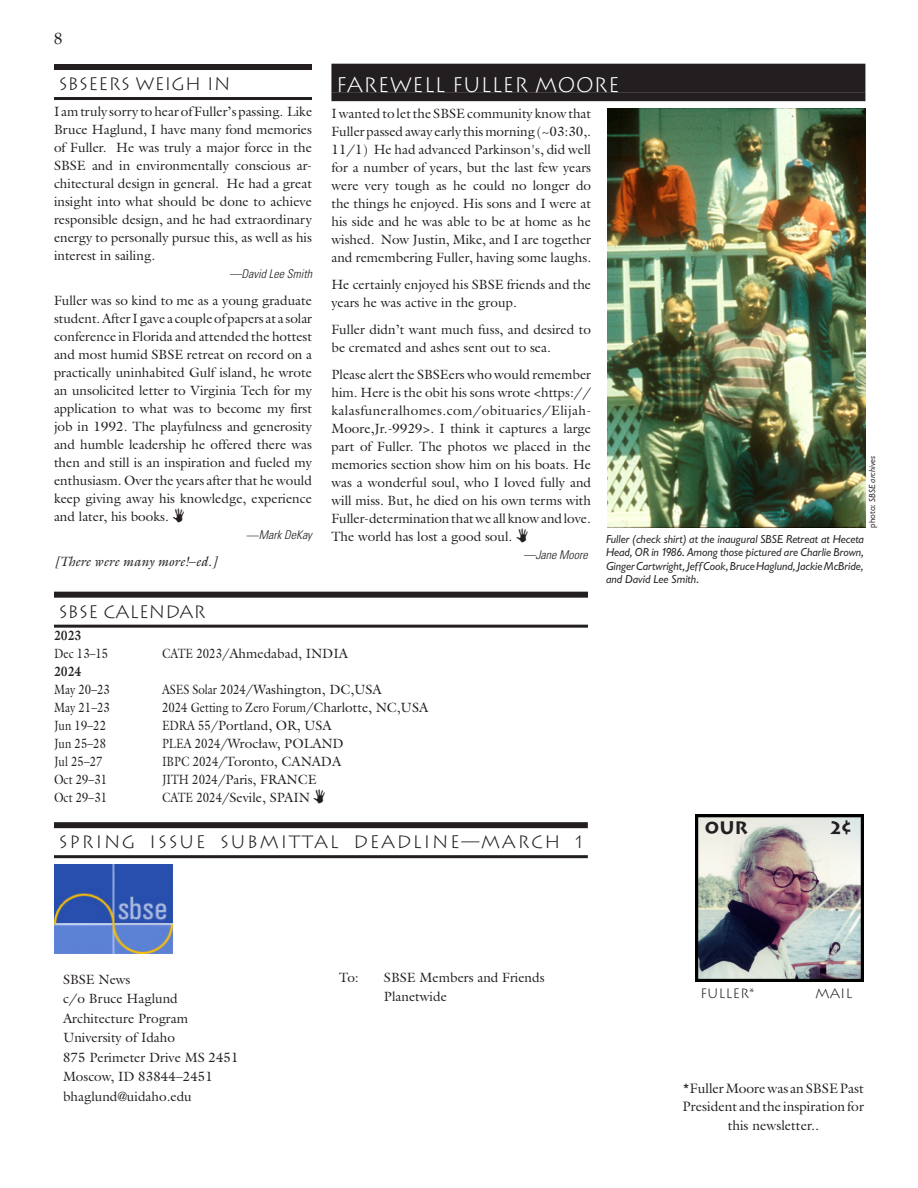
<style>
.page{position:relative;width:918px;height:1188px;background:#fff}
.page>*{position:absolute;margin:0;border:0;box-sizing:border-box;transform-origin:0 0}
.t1{font:300 21px "Lithos";color:#fff}
.sidetitle{font:300 18px "Lithos";letter-spacing:.08em;color:#231f20}
.sidetitle-2{font:300 18px "Lithos";color:#231f20}
.two_cents{font:700 18px "Lithos";color:#231f20}
.t2{font:16.5px "Palatino Linotype";color:#231f20}
.ednote{font:13.8px/18.3px "Galliard";color:#231f20;text-align:center}
.text{font:13.5px/18px "Galliard";color:#231f20;text-align:justify}
.calendar{font:13.5px "Galliard";color:#231f20;scale:.85 1}
.Address{font:13.5px "Galliard";color:#231f20}
.ednote-2{font:italic 13.5px "Galliard";color:#231f20}
.two_cents-2{font:300 13.5px "Lithos";color:#231f20}
.calendar-2{font:700 13.5px "Galliard";color:#231f20;scale:.85 1}
.t3{font:12px/13.5px "Classical Sans Reg Ita DTC";letter-spacing:-.005em;color:#231f20;text-align:justify}
.source{font:italic 300 condensed 12px "Univers";color:#231f20}
.credits{font:9px "Classical Sans Reg Ita DTC";color:#231f20}
.s1{font-family:"Galliard";font-weight:400;font-style:normal;font-stretch:normal}
.s2{font-style:normal}
.s3{font-family:"Classical Sans Regular DTC"}
</style>
<div class="page">
<img style="left:54px;top:864px;width:119px;height:90px">
<div style="left:54px;top:822px;width:534px;height:6px;background:#231f20"></div>
<hr style="left:54px;top:855px;width:534px;height:3px;background:#231f20">
<div style="left:54px;top:592px;width:534px;height:6px;background:#231f20"></div>
<hr style="left:54px;top:625px;width:534px;height:3px;background:#231f20">
<div style="left:331px;top:64px;width:534px;height:28px;background:#231f20"></div>
<div style="left:331px;top:92px;width:534px;height:9px;background:#231f20"></div>
<div style="left:54px;top:64px;width:258px;height:6px;background:#231f20"></div>
<hr style="left:54px;top:97px;width:258px;height:3px;background:#231f20">
<img style="left:696px;top:814px;width:168px;height:168px">
<img style="left:607px;top:108px;width:258px;height:420px">
<p class="t2" style="left:54px;top:27px;width:10px">8</p>
<p class="sidetitle-2" style="left:58px;top:74px;width:173px">SBSEERS WEIGH IN</p>
<p class="text" style="left:54px;top:102px;width:260px">I am truly sorry to hear of Fuller’s passing. Like Bruce Haglund, I have many fond memories of Fuller. He was truly a major force in the SBSE and in environmentally conscious ar&shy;chitectural design in general. He had a great insight into what should be done to achieve responsible design, and he had extraordinary energy to personally pursue this, as well as his interest in sailing.</p>
<p class="source" style="left:229px;top:266px;width:84px">—David Lee Smith</p>
<p class="text" style="left:54px;top:291px;width:260px">Fuller was so kind to me as a young graduate student. After I gave a couple of papers at a solar conference in Florida and attended the hottest and most humid SBSE retreat on record on a practically uninhabited Gulf island, he wrote an unsolicited letter to Virginia Tech for my application to what was to become my first job in 1992. The playfulness and generosity and humble leadership he offered there was then and still is an inspiration and fueled my enthusiasm. Over the years after that he would keep giving away his knowledge, experience and later, his books.</p>
<p class="source" style="left:247px;top:527px;width:67px"><span class="s1">—</span>Mark DeKay</p>
<p class="ednote-2" style="left:54px;top:553px;width:165px">[There were many more!<span class="s2">–</span>ed.]</p>
<p class="t1" style="left:336px;top:73px;width:285px">FAREWELL FULLER MOORE</p>
<p class="text" style="left:331px;top:104px;width:261px">I wanted to let the SBSE community know that Fuller passed away early this morning (~03:30,.<br>11/1) He had advanced Parkinson's, did well for a number of years, but the last few years were very tough as he could no longer do the things he enjoyed. His sons and I were at his side and he was able to be at home as he wished. Now Justin, Mike, and I are together and remembering Fuller, having some laughs.</p>
<p class="text" style="left:331px;top:275px;width:261px">He certainly enjoyed his SBSE friends and the years he was active in the group.</p>
<p class="text" style="left:331px;top:320px;width:261px">Fuller didn’t want much fuss, and desired to be cremated and ashes sent out to sea.</p>
<p class="text" style="left:331px;top:365px;width:261px">Please alert the SBSEers who would remember him. Here is the obit his sons wrote &lt;https:// kalasfuneralhomes.com/obituaries/Elijah-Moore,Jr.-9929&gt;. I think it captures a large part of Fuller. The photos we placed in the memories section show him on his boats. He was a wonderful soul, who I loved fully and will miss. But, he died on his own terms with Fuller-determination that we all know and love.<br>The world has lost a good soul.</p>
<p class="source" style="left:523px;top:547px;width:66px">—Jane Moore</p>
<p class="credits" style="left:867px;top:528px;width:73px;rotate:-90deg"><span class="s3">photo:</span> SBSE archives</p>
<p class="t3" style="left:606px;top:532px;width:259px">Fuller (check shirt) at the inaugural SBSE Retreat at Heceta Head, OR in 1986. Among those pictured are Charlie Brown, Ginger Cartwright, Jeff Cook, Bruce Haglund, Jackie McBride, and David Lee Smith.</p>
<p class="sidetitle-2" style="left:58px;top:601px;width:149px">SBSE CALENDAR</p>
<p class="calendar-2" style="left:54px;top:627px;width:34px">2023</p>
<p class="calendar" style="left:54px;top:645px;width:65px">Dec 13–15</p>
<p class="calendar" style="left:162px;top:645px;width:220px">CATE 2023/Ahmedabad, INDIA</p>
<p class="calendar-2" style="left:54px;top:663px;width:34px">2024</p>
<p class="calendar" style="left:54px;top:681px;width:67px">May 20–23</p>
<p class="calendar" style="left:162px;top:681px;width:260px">ASES Solar 2024/Washington, DC,USA</p>
<p class="calendar" style="left:54px;top:699px;width:67px">May 21–23</p>
<p class="calendar" style="left:162px;top:699px;width:315px">2024 Getting to Zero Forum/Charlotte, NC,USA</p>
<p class="calendar" style="left:54px;top:717px;width:63px">Jun 19–22</p>
<p class="calendar" style="left:162px;top:717px;width:201px">EDRA 55/Portland, OR, USA</p>
<p class="calendar" style="left:54px;top:735px;width:63px">Jun 25–28</p>
<p class="calendar" style="left:162px;top:735px;width:215px">PLEA 2024/Wrocław, POLAND</p>
<p class="calendar" style="left:54px;top:753px;width:59px">Jul 25–27</p>
<p class="calendar" style="left:162px;top:753px;width:212px">IBPC 2024/Toronto, CANADA</p>
<p class="calendar" style="left:54px;top:771px;width:64px">Oct 29–31</p>
<p class="calendar" style="left:162px;top:771px;width:183px">JITH 2024/Paris, FRANCE</p>
<p class="calendar" style="left:54px;top:789px;width:64px">Oct 29–31</p>
<p class="calendar" style="left:162px;top:789px;width:175px">CATE 2024/Sevile, SPAIN</p>
<p class="sidetitle" style="left:58px;top:832px;width:526px">SPRING ISSUE SUBMITTAL DEADLINE—MARCH 1</p>
<p class="Address" style="left:63px;top:971px;width:69px">SBSE News</p>
<p class="Address" style="left:63px;top:990px;width:116px">c/o Bruce Haglund</p>
<p class="Address" style="left:63px;top:1010px;width:127px">Architecture Program</p>
<p class="Address" style="left:63px;top:1029px;width:114px">University of Idaho</p>
<p class="Address" style="left:63px;top:1049px;width:177px">875 Perimeter Drive MS 2451</p>
<p class="Address" style="left:63px;top:1068px;width:152px">Moscow, ID 83844–2451</p>
<p class="Address" style="left:63px;top:1088px;width:130px">bhaglund@uidaho.edu</p>
<p class="Address" style="left:339px;top:969px;width:21px">To:</p>
<p class="Address" style="left:384px;top:969px;width:162px">SBSE Members and Friends</p>
<p class="Address" style="left:384px;top:988px;width:64px">Planetwide</p>
<p class="two_cents" style="left:705px;top:816px;width:44px">0ur</p>
<p class="two_cents" style="left:831px;top:816px;width:22px">2¢</p>
<p class="two_cents-2" style="left:700px;top:986px;width:56px">FULLER*</p>
<p class="two_cents-2" style="left:815px;top:986px;width:39px">MAIL</p>
<p class="ednote" style="left:683px;top:1079px;width:183px">*Fuller Moore was an SBSE Past<br>President and the inspiration for this newsletter..</p>
</div>
